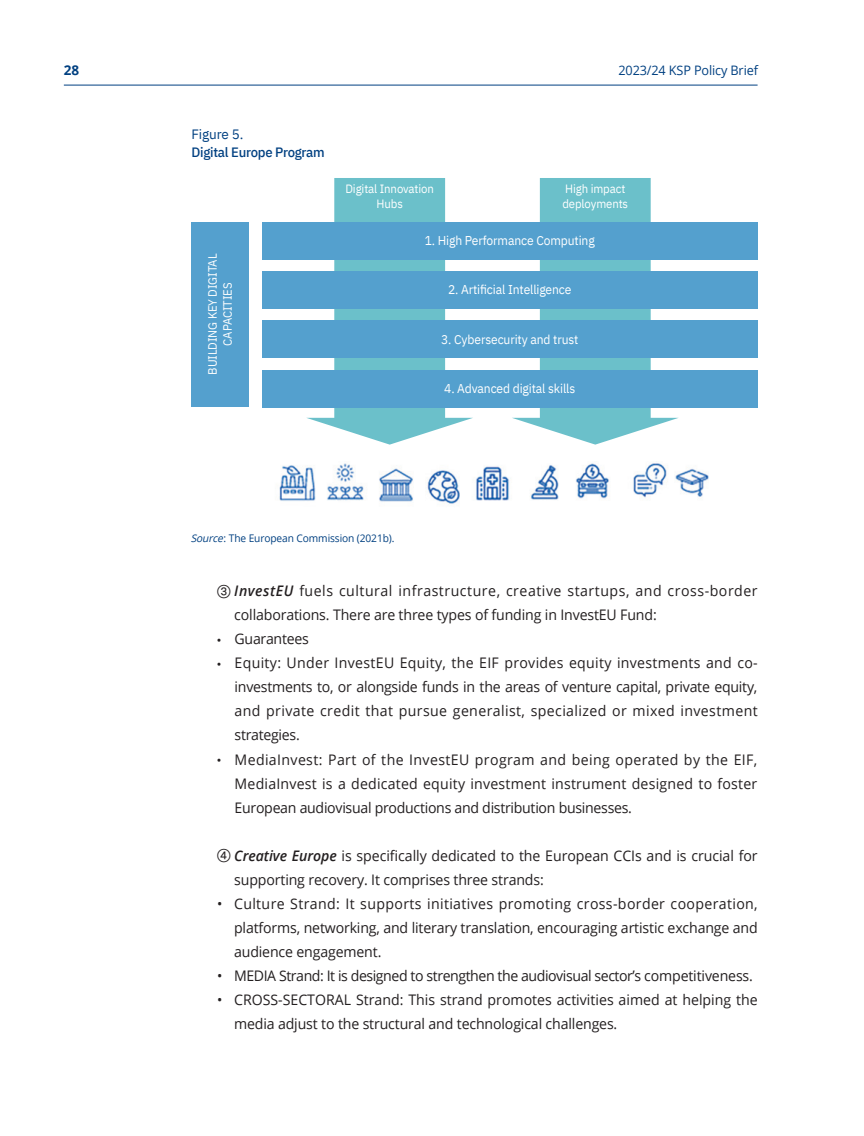
<style>
.page{position:relative;width:864px;height:1136px;background:#fff}
.page>*{position:absolute;margin:0;border:0;box-sizing:border-box;transform-origin:0 0}
.본문_6들여쓰기{font:14.55px/24px "Open Sans";letter-spacing:-.01em;color:#231f20;text-align:justify}
.본문_6들여쓰기-2{font:14.55px/24px "Open Sans";letter-spacing:.035em;color:#231f20}
.본문_6들여쓰기-3{font:14.55px "Open Sans";letter-spacing:-.03em;color:#231f20}
.그림_표제목{font:500 13.5px "IBM Plex Sans";letter-spacing:-.02em;color:#014081}
.그림_표번호{font:13.5px "IBM Plex Sans";letter-spacing:-.01em;color:#014081}
.t1{font:700 13.5px "Open Sans";color:#014081}
.t2{font:13.05px "Open Sans";letter-spacing:-.01em;color:#014081}
.그림설명{font:12.75px "IBM Plex Sans";letter-spacing:-.01em;color:#fff;scale:.95 1}
.그림설명-2{font:12px "IBM Plex Sans";letter-spacing:-.01em;color:#fff;scale:.95 1}
.source내용{font:10.5px "Open Sans";letter-spacing:-.01em;color:#014081}
.s1{font-style:italic}
.s2{font-family:"Gmarket Sans TTF Medium"}
.s3{font-weight:600;font-style:italic}
.s4{font-family:"Myriad Pro"}
</style>
<div class="page">
<hr style="left:64px;top:85px;width:693px;height:1px;background:#014081">
<svg style="left:306px;top:178px;width:167px;height:266px;fill:#6bc0ca"></svg>
<svg style="left:511px;top:178px;width:167px;height:266px;fill:#6bc0ca"></svg>
<div style="left:191px;top:222px;width:58px;height:184px;background:#54a0ce"></div>
<div style="left:262px;top:222px;width:495px;height:37px;background:#54a0ce"></div>
<div style="left:262px;top:271px;width:495px;height:37px;background:#54a0ce"></div>
<div style="left:262px;top:320px;width:495px;height:38px;background:#54a0ce"></div>
<div style="left:262px;top:370px;width:495px;height:37px;background:#54a0ce"></div>
<img style="left:279px;top:463px;width:430px;height:41px">
<p class="t1" style="left:64px;top:61px;width:17px">28</p>
<p class="t2" style="left:618px;top:61px;width:141px">2023/24 KSP Policy Brief</p>
<p class="그림_표번호" style="left:191px;top:124px;width:53px">Figure 5.</p>
<p class="그림_표제목" style="left:191px;top:142px;width:135px">Digital Europe Program</p>
<p class="그림설명-2" style="left:203px;top:374px;width:129px;rotate:-90deg">BUILDING KEY DIGITAL</p>
<p class="그림설명-2" style="left:218px;top:345px;width:68px;rotate:-90deg">CAPACITIES</p>
<p class="그림설명-2" style="left:345px;top:179px;width:95px">Digital Innovation</p>
<p class="그림설명-2" style="left:376px;top:194px;width:29px">Hubs</p>
<p class="그림설명-2" style="left:565px;top:179px;width:65px">High impact</p>
<p class="그림설명-2" style="left:562px;top:194px;width:71px">deployments</p>
<p class="그림설명" style="left:424px;top:231px;width:180px">1. High Performance Computing</p>
<p class="그림설명" style="left:448px;top:280px;width:131px">2. Artificial Intelligence</p>
<p class="그림설명" style="left:441px;top:329px;width:146px">3. Cybersecurity and trust</p>
<p class="그림설명" style="left:444px;top:378px;width:139px">4. Advanced digital skills</p>
<p class="source내용" style="left:191px;top:530px;width:205px"><span class="s1">Source</span>: The European Commission (2021b).</p>
<p class="본문_6들여쓰기-2" style="left:234px;top:578px;width:524px;text-indent:-17px"><span class="s2">③</span> <span class="s3">InvestEU</span> fuels cultural infrastructure, creative startups, and cross-border collaborations. There are three types of funding in InvestEU Fund:</p>
<p class="본문_6들여쓰기" style="left:217px;top:626px;width:93px"><span class="s4">•</span> Guarantees</p>
<p class="본문_6들여쓰기" style="left:234px;top:650px;width:524px;text-indent:-18px"><span class="s4">•</span> Equity: Under InvestEU Equity, the EIF provides equity investments and co&shy;investments to, or alongside funds in the areas of venture capital, private equity, and private credit that pursue generalist, specialized or mixed investment strategies.</p>
<p class="본문_6들여쓰기" style="left:234px;top:746px;width:524px;text-indent:-18px"><span class="s4">•</span> MediaInvest: Part of the InvestEU program and being operated by the EIF, MediaInvest is a dedicated equity investment instrument designed to foster European audiovisual productions and distribution businesses.</p>
<p class="본문_6들여쓰기" style="left:234px;top:842px;width:524px;text-indent:-17px"><span class="s2">④</span> <span class="s3">Creative Europe</span> is specifically dedicated to the European CCIs and is crucial for supporting recovery. It comprises three strands:</p>
<p class="본문_6들여쓰기" style="left:234px;top:890px;width:525px;text-indent:-17px">• Culture Strand: It supports initiatives promoting cross-border cooperation, platforms, networking, and literary translation, encouraging artistic exchange and audience engagement.</p>
<p class="본문_6들여쓰기-3" style="left:217px;top:965px;width:537px">• MEDIA Strand: It is designed to strengthen the audiovisual sector’s competitiveness.</p>
<p class="본문_6들여쓰기" style="left:234px;top:986px;width:525px;text-indent:-17px">• CROSS-SECTORAL Strand: This strand promotes activities aimed at helping the media adjust to the structural and technological challenges.</p>
</div>
